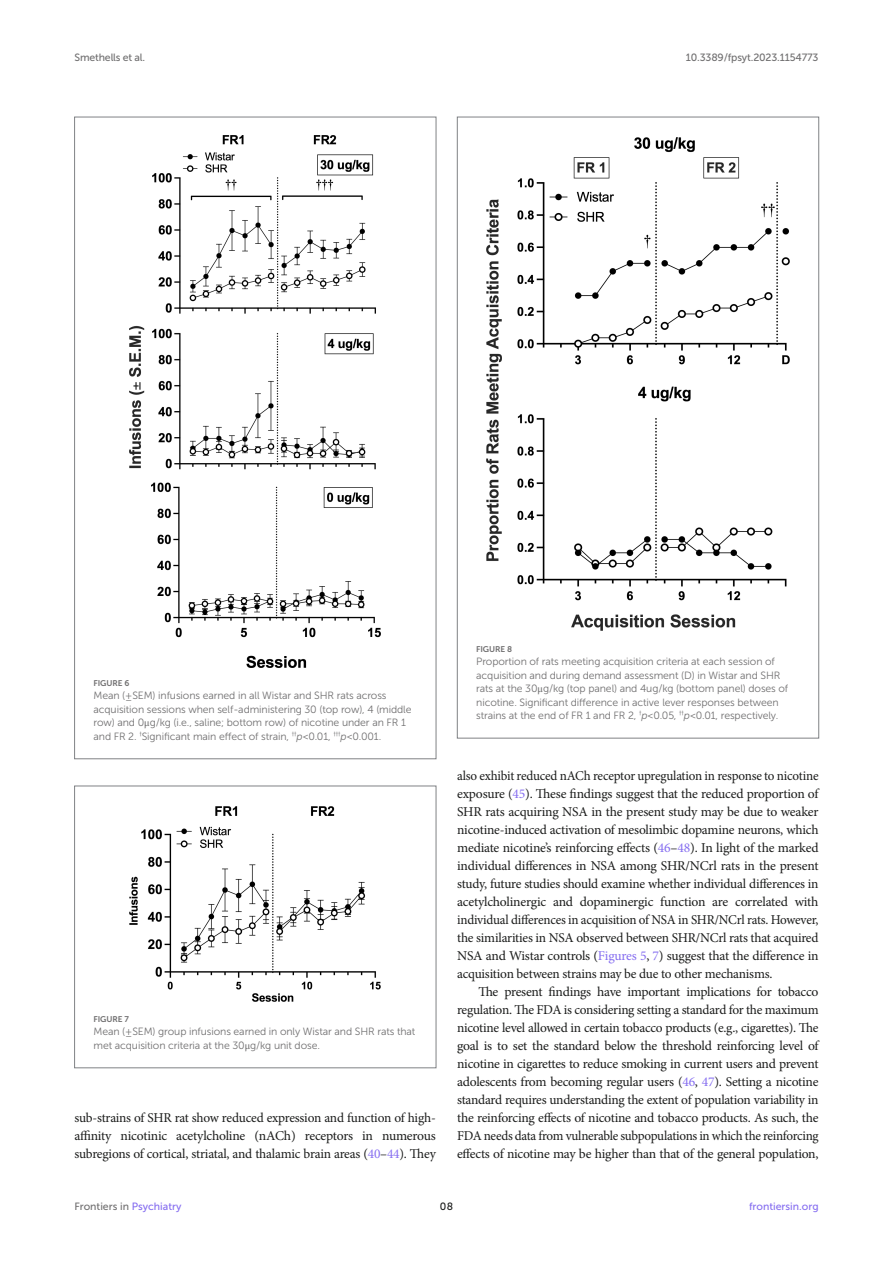
<style>
.page{position:relative;width:893px;height:1263px;background:#fff}
.page>*{position:absolute;margin:0;border:0;box-sizing:border-box;transform-origin:0 0}
.TEXT{font:13.5px/18px "Minion Pro";letter-spacing:-.02em;color:#1b1c1b;text-align:justify}
.FIG_LEG{font:10.5px/13.5px "Museo Sans 300";letter-spacing:-.01em;color:#706f70}
.t1{font:10.5px "Museo Sans 500";letter-spacing:-.015em;color:#706f70}
.t2{font:10.5px "Museo Sans 500";color:#856df0}
.t3{font:10.5px "Museo Sans 500";color:#1b1c1b}
.FIG_HD{font:8.25px "Museo Sans 700";letter-spacing:-.01em;color:#706f70}
.s1{font-family:"STIX General"}
.s2{font-style:italic}
.s3{color:#856df0}
</style>
<div class="page">
<img style="left:130px;top:136px;width:251px;height:531px">
<img style="left:129px;top:806px;width:252px;height:196px">
<div style="left:74px;top:786px;width:362px;height:282px;border:1px solid #808285"></div>
<img style="left:486px;top:137px;width:304px;height:494px">
<p class="t1" style="left:74px;top:51px;width:72px">Smethells et al.</p>
<p class="t1" style="left:686px;top:51px;width:134px">10.3389/fpsyt.2023.1154773</p>
<p class="FIG_HD" style="left:94px;top:678px;width:37px">FIGURE 6</p>
<p class="FIG_LEG" style="left:94px;top:689px;width:320px">Mean (±SEM) infusions earned in all Wistar and SHR rats across acquisition sessions when self-administering 30 (top row), 4 (middle row) and 0 <span class="s1">μ</span>g/kg (i.e., saline; bottom row) of nicotine under an FR 1 and FR 2. <sup>†</sup>Significant main effect of strain, <sup>††</sup><span class="s2">p</span> &lt; 0.01, <sup>†††</sup><span class="s2">p</span> &lt; 0.001.</p>
<p class="FIG_HD" style="left:94px;top:1014px;width:37px">FIGURE 7</p>
<p class="FIG_LEG" style="left:94px;top:1025px;width:323px">Mean (±SEM) group infusions earned in only Wistar and SHR rats that met acquisition criteria at the 30 <span class="s1">μ</span>g/kg unit dose.</p>
<p class="TEXT" style="left:74px;top:1109px;width:363px">sub-strains of SHR rat show reduced expression and function of high&shy;affinity nicotinic acetylcholine (nACh) receptors in numerous subregions of cortical, striatal, and thalamic brain areas (<span class="s3">40</span>–<span class="s3">44</span>). They</p>
<p class="FIG_HD" style="left:476px;top:644px;width:37px">FIGURE 8</p>
<p class="FIG_LEG" style="left:476px;top:655px;width:314px">Proportion of rats meeting acquisition criteria at each session of acquisition and during demand assessment (D) in Wistar and SHR rats at the 30 <span class="s1">μ</span>g/kg (top panel) and 4 ug/kg (bottom panel) doses of nicotine. Significant difference in active lever responses between strains at the end of FR 1 and FR 2, <sup>†</sup><span class="s2">p</span> &lt; 0.05, <sup>††</sup><span class="s2">p</span> &lt; 0.01, respectively.</p>
<p class="TEXT" style="left:457px;top:767px;width:363px">also exhibit reduced nACh receptor upregulation in response to nicotine exposure (<span class="s3">45</span>). These findings suggest that the reduced proportion of SHR rats acquiring NSA in the present study may be due to weaker nicotine-induced activation of mesolimbic dopamine neurons, which mediate nicotine’s reinforcing effects (<span class="s3">46</span>–<span class="s3">48</span>). In light of the marked individual differences in NSA among SHR/NCrl rats in the present study, future studies should examine whether individual differences in acetylcholinergic and dopaminergic function are correlated with individual differences in acquisition of NSA in SHR/NCrl rats. However, the similarities in NSA observed between SHR/NCrl rats that acquired NSA and Wistar controls (<span class="s3">Figures 5</span>, <span class="s3">7</span>) suggest that the difference in acquisition between strains may be due to other mechanisms.</p>
<p class="TEXT" style="left:457px;top:983px;width:363px;text-indent:21px">The present findings have important implications for tobacco regulation. The FDA is considering setting a standard for the maximum nicotine level allowed in certain tobacco products (e.g., cigarettes). The goal is to set the standard below the threshold reinforcing level of nicotine in cigarettes to reduce smoking in current users and prevent adolescents from becoming regular users (<span class="s3">46</span>, <span class="s3">47</span>). Setting a nicotine standard requires understanding the extent of population variability in the reinforcing effects of nicotine and tobacco products. As such, the FDA needs data from vulnerable subpopulations in which the reinforcing effects of nicotine may be higher than that of the general population,</p>
<p class="t1" style="left:74px;top:1200px;width:109px">Frontiers in <span class="s3">Psychiatry</span></p>
<p class="t3" style="left:440px;top:1200px;width:15px">08</p>
<p class="t2" style="left:749px;top:1200px;width:71px">frontiersin.org</p>
</div>
